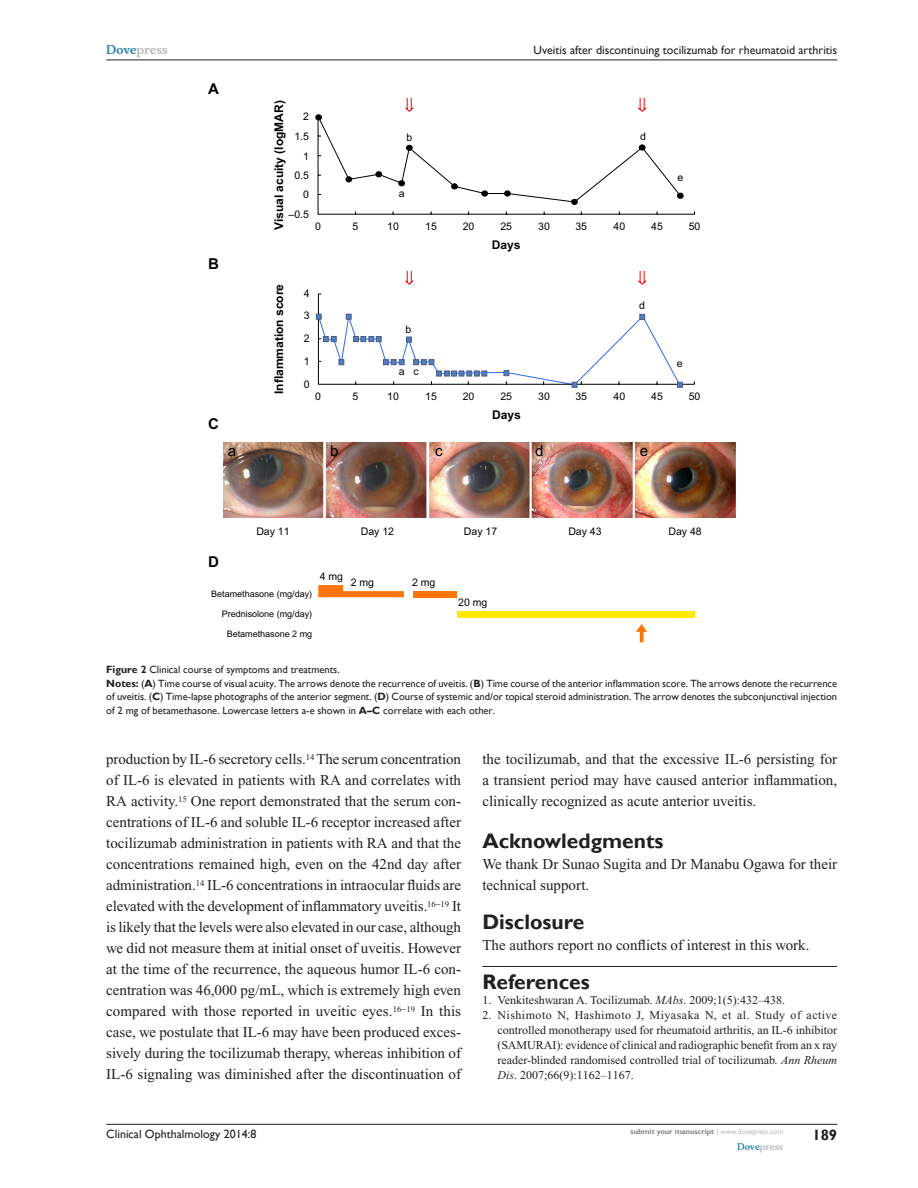
<style>
.page{position:relative;width:918px;height:1188px;background:#fff}
.page>*{position:absolute;margin:0;border:0;box-sizing:border-box;transform-origin:0 0}
.RefH{font:700 21px "Gill Sans";color:#231f20}
.Tx{font:15px/21px "Times New Roman";color:#231f20;text-align:justify}
.TxF{font:15px/21px "Times New Roman";color:#231f20}
.t1{font:15px "Arial";color:#000}
.t2{font:700 15px "Arial";color:#000}
.RunFolio-R{font:700 15px "Gill Sans";color:#231f20}
.RefNL1{font:12px/15px "Times New Roman";color:#231f20;text-align:justify}
.RunH-R{font:12px "Gill Sans";color:#231f20}
.t3{font:700 12px "Arial";color:#000}
.RunF-R{font:12px "Gill Sans";color:#231f20}
.RunH-Brand-R{font:700 12px "Musee";color:#b8b9bc}
.FC{font:10.5px/13.5px "Gill Sans";color:#231f20;text-align:justify}
.t4{font:10.5px "Arial";color:#000}
.t5{font:9px "Arial";color:#000}
.RunF-Brand-R{font:700 9px "Musee";color:#b8b9bc}
.RunF-SubmityourMS-R{font:700 7.5px "Gill Sans";color:#808285}
.s1{color:#3485ae}
.s2{font-weight:700}
.s3{font-style:italic}
.s4{font-weight:400;color:#b8b9bc}
</style>
<div class="page">
<hr style="left:106px;top:1124px;width:731px;height:1px;background:#231f20">
<hr style="left:106px;top:60px;width:731px;height:1px;background:#231f20">
<hr style="left:482px;top:966px;width:355px;height:1px;background:#231f20">
<img style="left:224px;top:443px;width:511px;height:75px">
<div style="left:315px;top:114px;width:7px;height:6px;background:#000;border-radius:50%"></div>
<svg style="left:318px;top:116px;width:377px;height:269px"></svg>
<svg style="left:316px;top:313px;width:367px;height:75px"></svg>
<svg style="left:318px;top:585px;width:86px;height:12px"></svg>
<div style="left:413px;top:591px;width:43px;height:6px;background:#fc7509"></div>
<div style="left:457px;top:612px;width:238px;height:6px;background:#fde808"></div>
<svg style="left:636px;top:624px;width:11px;height:18px"></svg>
<svg style="left:404px;top:98px;width:243px;height:187px"></svg>
<p class="RunH-Brand-R" style="left:106px;top:43px;width:63px"><span class="s1">Dove</span>press</p>
<p class="RunH-R" style="left:534px;top:43px;width:305px">Uveitis after discontinuing tocilizumab for rheumatoid arthritis</p>
<p class="t2" style="left:208px;top:80px;width:12px">A</p>
<p class="t2" style="left:208px;top:255px;width:12px">B</p>
<p class="t2" style="left:208px;top:415px;width:12px">C</p>
<p class="t3" style="left:272px;top:230px;width:132px;rotate:-90deg">Visual acuity (logMAR)</p>
<p class="t4" style="left:303px;top:111px;width:7px">2</p>
<p class="t4" style="left:294px;top:130px;width:16px">1.5</p>
<p class="t4" style="left:303px;top:150px;width:7px">1</p>
<p class="t4" style="left:294px;top:169px;width:16px">0.5</p>
<p class="t4" style="left:303px;top:188px;width:7px">0</p>
<p class="t4" style="left:289px;top:208px;width:22px">–0.5</p>
<p class="t4" style="left:315px;top:221px;width:7px">0</p>
<p class="t3" style="left:272px;top:394px;width:112px;rotate:-90deg">Inflammation score</p>
<p class="t4" style="left:304px;top:288px;width:7px">4</p>
<p class="t4" style="left:304px;top:310px;width:7px">3</p>
<p class="t4" style="left:304px;top:333px;width:7px">2</p>
<p class="t4" style="left:304px;top:356px;width:7px">1</p>
<p class="t4" style="left:304px;top:378px;width:7px">0</p>
<p class="t4" style="left:315px;top:390px;width:7px">0</p>
<p class="t4" style="left:406px;top:131px;width:7px">b</p>
<p class="t4" style="left:640px;top:130px;width:7px">d</p>
<p class="t4" style="left:399px;top:187px;width:7px">a</p>
<p class="t4" style="left:677px;top:172px;width:7px">e</p>
<p class="t4" style="left:353px;top:221px;width:7px">5</p>
<p class="t4" style="left:387px;top:221px;width:13px">10</p>
<p class="t4" style="left:425px;top:221px;width:13px">15</p>
<p class="t4" style="left:463px;top:221px;width:13px">20</p>
<p class="t4" style="left:500px;top:221px;width:13px">25</p>
<p class="t4" style="left:538px;top:221px;width:13px">30</p>
<p class="t4" style="left:575px;top:221px;width:13px">35</p>
<p class="t4" style="left:614px;top:221px;width:13px">40</p>
<p class="t3" style="left:492px;top:238px;width:30px">Days</p>
<p class="t4" style="left:651px;top:221px;width:13px">45</p>
<p class="t4" style="left:689px;top:221px;width:13px">50</p>
<p class="t4" style="left:406px;top:324px;width:7px">b</p>
<p class="t4" style="left:399px;top:365px;width:21px">a c</p>
<p class="t4" style="left:639px;top:299px;width:7px">d</p>
<p class="t4" style="left:677px;top:357px;width:7px">e</p>
<p class="t4" style="left:353px;top:390px;width:7px">5</p>
<p class="t4" style="left:387px;top:390px;width:13px">10</p>
<p class="t4" style="left:425px;top:390px;width:13px">15</p>
<p class="t4" style="left:463px;top:390px;width:13px">20</p>
<p class="t4" style="left:500px;top:390px;width:13px">25</p>
<p class="t4" style="left:538px;top:390px;width:13px">30</p>
<p class="t4" style="left:575px;top:390px;width:13px">35</p>
<p class="t4" style="left:614px;top:390px;width:13px">40</p>
<p class="t4" style="left:651px;top:390px;width:13px">45</p>
<p class="t4" style="left:689px;top:390px;width:13px">50</p>
<p class="t3" style="left:492px;top:407px;width:30px">Days</p>
<p class="t1" style="left:228px;top:442px;width:10px">a</p>
<p class="t1" style="left:330px;top:442px;width:10px">b</p>
<p class="t1" style="left:435px;top:442px;width:9px">c</p>
<p class="t1" style="left:535px;top:442px;width:10px">d</p>
<p class="t1" style="left:640px;top:442px;width:10px">e</p>
<p class="t2" style="left:208px;top:553px;width:12px">D</p>
<p class="t4" style="left:256px;top:525px;width:35px">Day 11</p>
<p class="t4" style="left:361px;top:525px;width:35px">Day 12</p>
<p class="t4" style="left:464px;top:525px;width:35px">Day 17</p>
<p class="t4" style="left:568px;top:525px;width:35px">Day 43</p>
<p class="t4" style="left:669px;top:525px;width:35px">Day 48</p>
<p class="t4" style="left:320px;top:570px;width:25px">4 mg</p>
<p class="t4" style="left:351px;top:577px;width:25px">2 mg</p>
<p class="t4" style="left:412px;top:577px;width:25px">2 mg</p>
<p class="t5" style="left:211px;top:589px;width:103px">Betamethasone (mg/day)</p>
<p class="t5" style="left:227px;top:629px;width:87px">Betamethasone 2 mg</p>
<p class="t5" style="left:222px;top:609px;width:92px">Prednisolone (mg/day)</p>
<p class="t4" style="left:458px;top:596px;width:31px">20 mg</p>
<p class="FC" style="left:106px;top:663px;width:235px"><span class="s2">Figure 2</span> Clinical course of symptoms and treatments.</p>
<p class="FC" style="left:106px;top:677px;width:732px"><span class="s2">Notes:</span> (<span class="s2">A</span>) Time course of visual acuity. The arrows denote the recurrence of uveitis. (<span class="s2">B</span>) Time course of the anterior inflammation score. The arrows denote the recurrence of uveitis. (<span class="s2">C</span>) Time-lapse photographs of the anterior segment. (<span class="s2">D</span>) Course of systemic and/or topical steroid administration. The arrow denotes the subconjunctival injection of 2 mg of betamethasone. Lowercase letters a-e shown in <span class="s2">A–C</span> correlate with each other.</p>
<p class="Tx" style="left:106px;top:749px;width:356px">production by IL-6 secretory cells.<sup>14</sup> The serum concentration of IL-6 is elevated in patients with RA and correlates with RA activity.<sup>15</sup> One report demonstrated that the serum con&shy;centrations of IL-6 and soluble IL-6 receptor increased after tocilizumab administration in patients with RA and that the concentrations remained high, even on the 42nd day after administration.<sup>14</sup> IL-6 concentrations in intraocular fluids are elevated with the development of inflammatory uveitis.<sup>16</sup>−<sup>19</sup> It is likely that the levels were also elevated in our case, although we did not measure them at initial onset of uveitis. However at the time of the recurrence, the aqueous humor IL-6 con&shy;centration was 46,000 pg/mL, which is extremely high even compared with those reported in uveitic eyes.<sup>16</sup>−<sup>19</sup> In this case, we postulate that IL-6 may have been produced exces&shy;sively during the tocilizumab therapy, whereas inhibition of IL-6 signaling was diminished after the discontinuation of</p>
<p class="Tx" style="left:482px;top:749px;width:356px">the tocilizumab, and that the excessive IL-6 persisting for a transient period may have caused anterior inflammation, clinically recognized as acute anterior uveitis.</p>
<h1 class="RefH" style="left:482px;top:829px;width:183px">Acknowledgments</h1>
<p class="TxF" style="left:482px;top:854px;width:356px">We thank Dr Sunao Sugita and Dr Manabu Ogawa for their technical support.</p>
<h1 class="RefH" style="left:482px;top:910px;width:103px">Disclosure</h1>
<p class="TxF" style="left:482px;top:935px;width:329px">The authors report no conflicts of interest in this work.</p>
<p class="RefH" style="left:482px;top:970px;width:109px">References</p>
<p class="RefNL1" style="left:482px;top:993px;width:304px">1. Venkiteshwaran A. Tocilizumab. <span class="s3">MAbs</span>. 2009;1(5):432–438.</p>
<p class="RefNL1" style="left:497px;top:1008px;width:341px;text-indent:-15px">2. Nishimoto N, Hashimoto J, Miyasaka N, et al. Study of active controlled monotherapy used for rheumatoid arthritis, an IL-6 inhibitor (SAMURAI): evidence of clinical and radiographic benefit from an x ray reader-blinded randomised controlled trial of tocilizumab. <span class="s3">Ann Rheum Dis</span>. 2007;66(9):1162–1167.</p>
<p class="RunF-R" style="left:106px;top:1127px;width:152px">Clinical Ophthalmology 2014:8</p>
<p class="RunF-SubmityourMS-R" style="left:631px;top:1127px;width:154px">submit your manuscript <span class="s4">| www.dovepress.com</span></p>
<p class="RunF-Brand-R" style="left:737px;top:1141px;width:48px"><span class="s1">Dove</span>press</p>
<p class="RunFolio-R" style="left:812px;top:1126px;width:26px">189</p>
</div>
